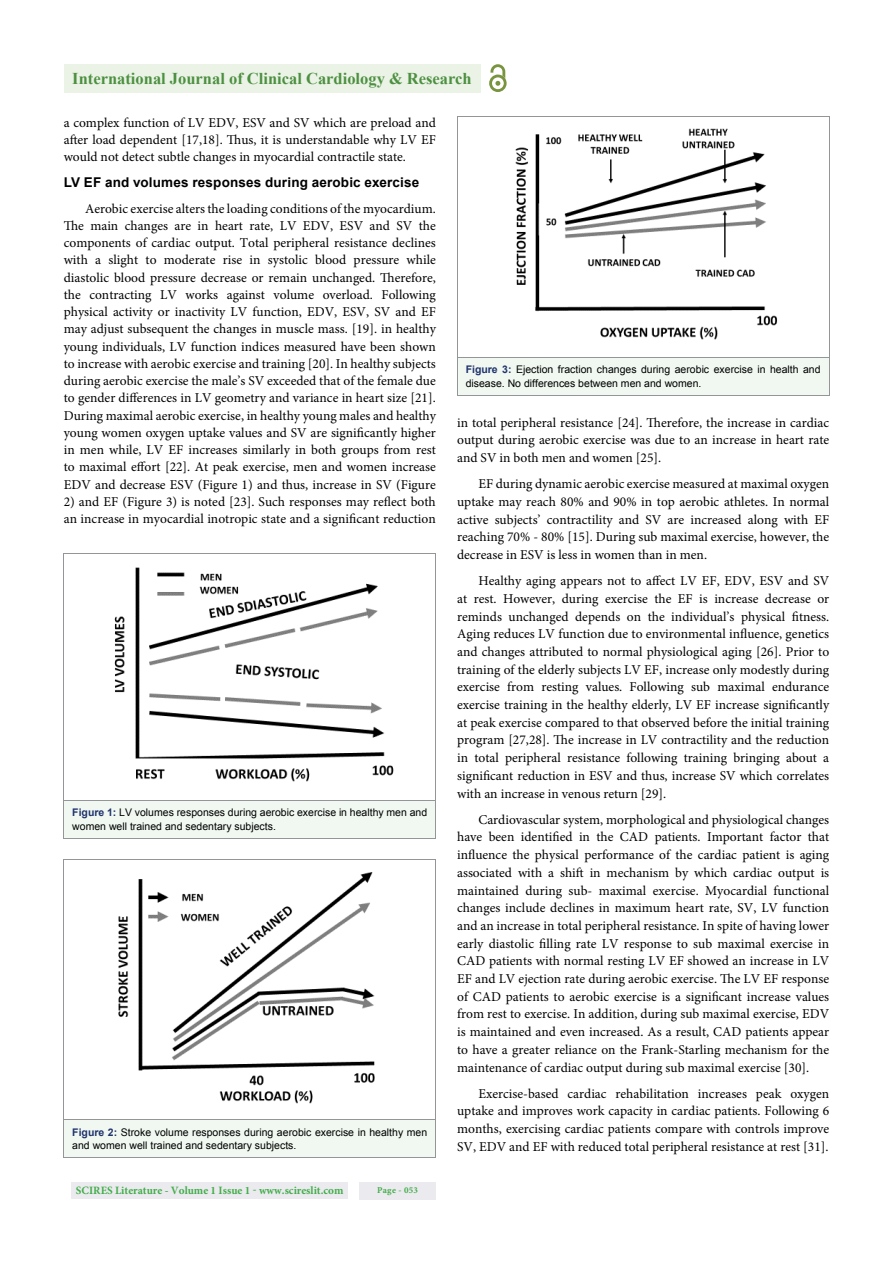
<style>
.page{position:relative;width:893px;height:1263px;background:#fff}
.page>*{position:absolute;margin:0;border:0;box-sizing:border-box;transform-origin:0 0}
.t1{font:700 16.5px "Times New Roman";color:#4d9041}
.t2{font:13.5px/17.7px "Minion Pro";color:#000;text-align:justify}
.t3{font:700 13.5px "Arial";letter-spacing:.01em;color:#000}
.t4{font:700 11.25px "Minion Pro";color:#41ad49}
.t5{font:10.5px/13.5px "Arial";color:#000}
.t6{font:700 9px "Minion Pro";letter-spacing:.03em;color:#41ad49}
.s1{font-weight:700;color:#20336c}
</style>
<div class="page">
<div style="left:72px;top:1182px;width:276px;height:17px;background:#ebeaef"></div>
<div style="left:359px;top:1182px;width:77px;height:17px;background:#ebeaef"></div>
<div style="left:64px;top:64px;width:416px;height:28px;background:#eaf3e6"></div>
<img style="left:489px;top:75px;width:18px;height:17px">
<svg style="left:490px;top:64px;width:14px;height:25px"></svg>
<div style="left:64px;top:800px;width:372px;height:38px;background:#f0f8f1"></div>
<hr style="left:64px;top:553px;width:372px;height:1px;background:#939598">
<hr style="left:64px;top:554px;width:1px;height:246px;background:#939598">
<hr style="left:436px;top:554px;width:1px;height:246px;background:#939598">
<hr style="left:64px;top:800px;width:1px;height:38px;background:#939598">
<hr style="left:436px;top:800px;width:1px;height:38px;background:#939598">
<hr style="left:64px;top:838px;width:372px;height:1px;background:#939598">
<img style="left:104px;top:558px;width:291px;height:229px;border-radius:3px">
<div style="left:64px;top:1120px;width:372px;height:38px;background:#f0f8f1"></div>
<hr style="left:64px;top:860px;width:372px;height:1px;background:#939598">
<hr style="left:64px;top:860px;width:1px;height:260px;background:#939598">
<hr style="left:436px;top:860px;width:1px;height:260px;background:#939598">
<hr style="left:64px;top:1120px;width:372px;height:1px;background:#939598">
<hr style="left:64px;top:1120px;width:1px;height:38px;background:#939598">
<hr style="left:436px;top:1120px;width:1px;height:38px;background:#939598">
<img style="left:112px;top:864px;width:276px;height:243px;border-radius:3px">
<div style="left:457px;top:357px;width:372px;height:38px;background:#f0f8f1"></div>
<hr style="left:457px;top:395px;width:372px;height:1px;background:#939598">
<img style="left:505px;top:121px;width:276px;height:224px;border-radius:3px">
<p class="t1" style="left:72px;top:69px;width:401px">International Journal of Clinical Cardiology &amp; Research</p>
<p class="t2" style="left:64px;top:115px;width:374px;line-height:17.2px">a complex function of LV EDV, ESV and SV which are preload and after load dependent [17,18]. Thus, it is understandable why LV EF would not detect subtle changes in myocardial contractile state.</p>
<p class="t3" style="left:64px;top:175px;width:357px">LV EF and volumes responses during aerobic exercise</p>
<p class="t2" style="left:64px;top:201px;width:374px;line-height:17.2px;text-indent:21px">Aerobic exercise alters the loading conditions of the myocardium.<br>The main changes are in heart rate, LV EDV, ESV and SV the components of cardiac output. Total peripheral resistance declines with a slight to moderate rise in systolic blood pressure while diastolic blood pressure decrease or remain unchanged. Therefore, the contracting LV works against volume overload. Following physical activity or inactivity LV function, EDV, ESV, SV and EF may adjust subsequent the changes in muscle mass. [19]. in healthy young individuals, LV function indices measured have been shown to increase with aerobic exercise and training [20]. In healthy subjects during aerobic exercise the male’s SV exceeded that of the female due to gender differences in LV geometry and variance in heart size [21].<br>During maximal aerobic exercise, in healthy young males and healthy young women oxygen uptake values and SV are significantly higher in men while, LV EF increases similarly in both groups from rest to maximal effort [22]. At peak exercise, men and women increase EDV and decrease ESV (Figure 1) and thus, increase in SV (Figure</p>
<p class="t2" style="left:64px;top:494px;width:374px;line-height:17.2px">2) and EF (Figure 3) is noted [23]. Such responses may reflect both an increase in myocardial inotropic state and a significant reduction</p>
<p class="t5" style="left:466px;top:363px;width:356px"><span class="s1">Figure 3:</span> Ejection fraction changes during aerobic exercise in health and disease. No differences between men and women.</p>
<p class="t2" style="left:457px;top:415px;width:374px">in total peripheral resistance [24]. Therefore, the increase in cardiac output during aerobic exercise was due to an increase in heart rate and SV in both men and women [25].</p>
<p class="t2" style="left:457px;top:476px;width:374px;text-indent:21px">EF during dynamic aerobic exercise measured at maximal oxygen uptake may reach 80% and 90% in top aerobic athletes. In normal active subjects’ contractility and SV are increased along with EF reaching 70% - 80% [15]. During sub maximal exercise, however, the decrease in ESV is less in women than in men.</p>
<p class="t2" style="left:457px;top:573px;width:374px;text-indent:21px">Healthy aging appears not to affect LV EF, EDV, ESV and SV at rest. However, during exercise the EF is increase decrease or reminds unchanged depends on the individual’s physical fitness.<br>Aging reduces LV function due to environmental influence, genetics and changes attributed to normal physiological aging [26]. Prior to training of the elderly subjects LV EF, increase only modestly during exercise from resting values. Following sub maximal endurance exercise training in the healthy elderly, LV EF increase significantly at peak exercise compared to that observed before the initial training program [27,28]. The increase in LV contractility and the reduction in total peripheral resistance following training bringing about a significant reduction in ESV and thus, increase SV which correlates with an increase in venous return [29].</p>
<p class="t2" style="left:457px;top:812px;width:374px;text-indent:21px">Cardiovascular system, morphological and physiological changes have been identified in the CAD patients. Important factor that influence the physical performance of the cardiac patient is aging associated with a shift in mechanism by which cardiac output is maintained during sub- maximal exercise. Myocardial functional changes include declines in maximum heart rate, SV, LV function and an increase in total peripheral resistance. In spite of having lower early diastolic filling rate LV response to sub maximal exercise in CAD patients with normal resting LV EF showed an increase in LV EF and LV ejection rate during aerobic exercise. The LV EF response of CAD patients to aerobic exercise is a significant increase values from rest to exercise. In addition, during sub maximal exercise, EDV is maintained and even increased. As a result, CAD patients appear to have a greater reliance on the Frank-Starling mechanism for the maintenance of cardiac output during sub maximal exercise [30].</p>
<p class="t2" style="left:457px;top:1086px;width:374px;text-indent:21px">Exercise-based cardiac rehabilitation increases peak oxygen uptake and improves work capacity in cardiac patients. Following 6 months, exercising cardiac patients compare with controls improve SV, EDV and EF with reduced total peripheral resistance at rest [31].</p>
<p class="t5" style="left:72px;top:806px;width:356px"><span class="s1">Figure 1:</span> LV volumes responses during aerobic exercise in healthy men and women well trained and sedentary subjects.</p>
<p class="t5" style="left:72px;top:1125px;width:356px"><span class="s1">Figure 2:</span> Stroke volume responses during aerobic exercise in healthy men and women well trained and sedentary subjects.</p>
<p class="t4" style="left:76px;top:1186px;width:269px">SCIRES Literature - Volume 1 Issue 1 - www.scireslit.com</p>
<p class="t6" style="left:377px;top:1186px;width:42px">Page - 053</p>
</div>
